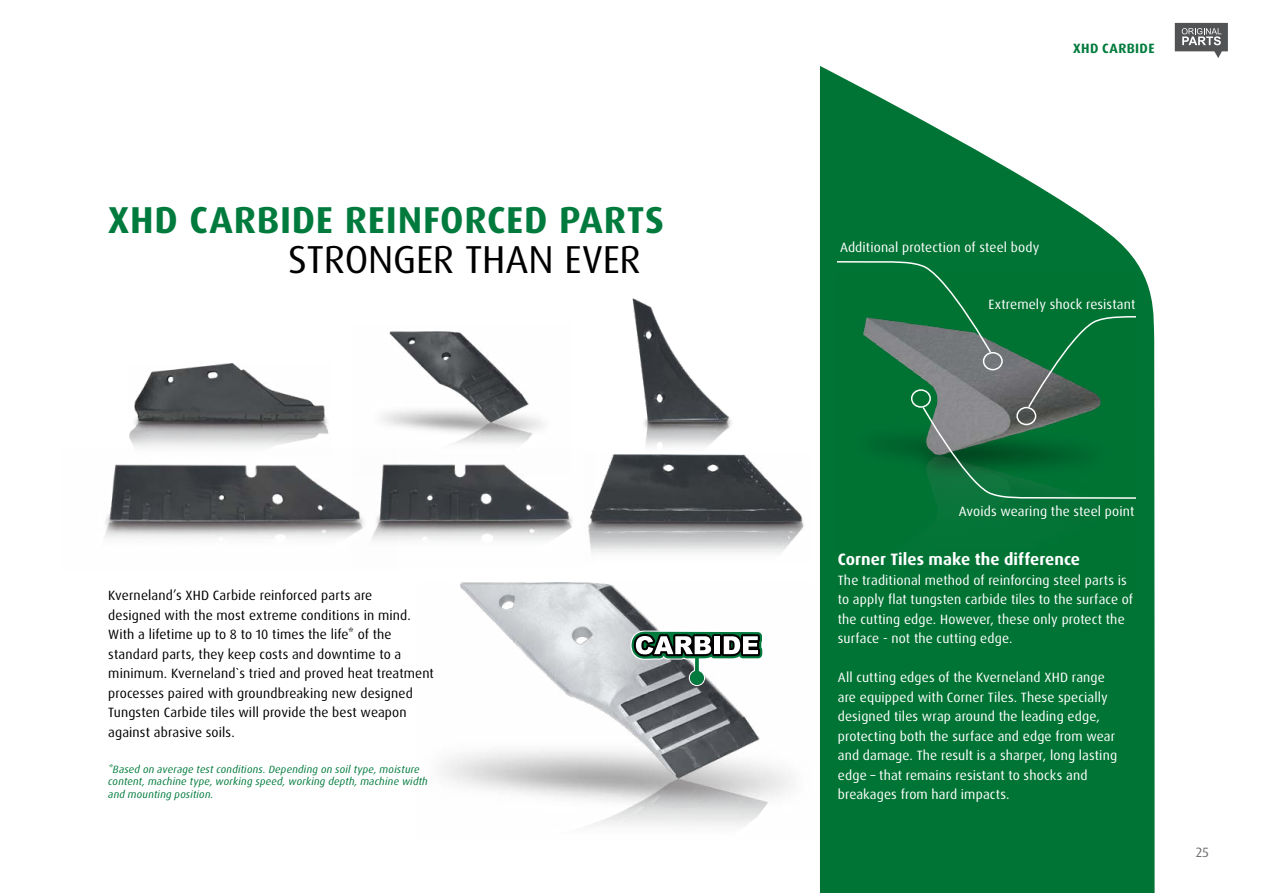
<style>
.page{position:relative;width:1263px;height:893px;background:#fff}
.page>*{position:absolute;margin:0;border:0;box-sizing:border-box;transform-origin:0 0}
.t1{font:39px "Dax Pro";letter-spacing:-.005em;color:#000}
.t2{font:700 37.5px "Dax Pro";letter-spacing:.02em;color:#007b3d}
.t3{font:700 16.5px "Dax Pro";letter-spacing:.005em;color:#fff}
.t4{font:13.5px/19.5px "Dax Pro";letter-spacing:.01em;color:#fff}
.t5{font:13.5px/19.5px "Dax Pro";letter-spacing:.01em;color:#000}
.t6{font:700 13.5px "Dax Pro";letter-spacing:.03em;color:#007b3d}
.t7{font:13.5px "Dax Pro";color:#706f6f}
.t8{font:italic 10.5px/12.6px "Dax Pro";letter-spacing:.02em;color:#007b3d}
</style>
<div class="page">
<svg style="left:820px;top:66px;width:334px;height:827px;fill:#007434"></svg>
<div style="left:838px;top:499px;width:297px;height:102px;background:#007333"></div>
<svg style="left:838px;top:261px;width:297px;height:238px;background:#1e7445"></svg>
<img style="left:441px;top:582px;width:352px;height:244px">
<svg style="left:630px;top:630px;width:133px;height:56px"></svg>
<img style="left:382px;top:331px;width:162px;height:113px">
<img style="left:129px;top:364px;width:200px;height:84px">
<img style="left:397px;top:464px;width:176px;height:76px">
<img style="left:105px;top:464px;width:292px;height:78px">
<img style="left:588px;top:464px;width:216px;height:89px">
<img style="left:609px;top:298px;width:144px;height:178px">
<svg style="left:1175px;top:23px;width:53px;height:35px"></svg>
<h2 class="t2" style="left:108px;top:196px;width:557px">XHD CARBIDE REINFORCED PARTS</h2>
<h1 class="t1" style="left:288px;top:235px;width:354px">STRONGER THAN EVER</h1>
<p class="t5" style="left:108px;top:586px;width:327px">Kverneland’s XHD Carbide reinforced parts are<br>designed with the most extreme conditions in mind.<br>With a lifetime up to 8 to 10 times the life* of the standard parts, they keep costs and downtime to a minimum. Kverneland`s tried and proved heat treatment processes paired with groundbreaking new designed Tungsten Carbide tiles will provide the best weapon against abrasive soils.</p>
<p class="t8" style="left:108px;top:763px;width:321px">*Based on average test conditions. Depending on soil type, moisture content, machine type, working speed, working depth, machine width and mounting position.</p>
<p class="t6" style="left:1073px;top:40px;width:83px">XHD CARBIDE</p>
<p class="t4" style="left:840px;top:238px;width:201px">Additional protection of steel body</p>
<p class="t4" style="left:988px;top:295px;width:148px">Extremely shock resistant</p>
<p class="t4" style="left:959px;top:501px;width:177px">Avoids wearing the steel point</p>
<p class="t3" style="left:838px;top:549px;width:244px">Corner Tiles make the difference</p>
<p class="t4" style="left:838px;top:570px;width:297px">The traditional method of reinforcing steel parts is to apply flat tungsten carbide tiles to the surface of the cutting edge. However, these only protect the surface - not the cutting edge.</p>
<p class="t4" style="left:838px;top:668px;width:281px">All cutting edges of the Kverneland XHD range are equipped with Corner Tiles. These specially designed tiles wrap around the leading edge, protecting both the surface and edge from wear and damage. The result is a sharper, long lasting edge – that remains resistant to shocks and breakages from hard impacts.</p>
<p class="t7" style="left:1196px;top:843px;width:15px">25</p>
</div>
